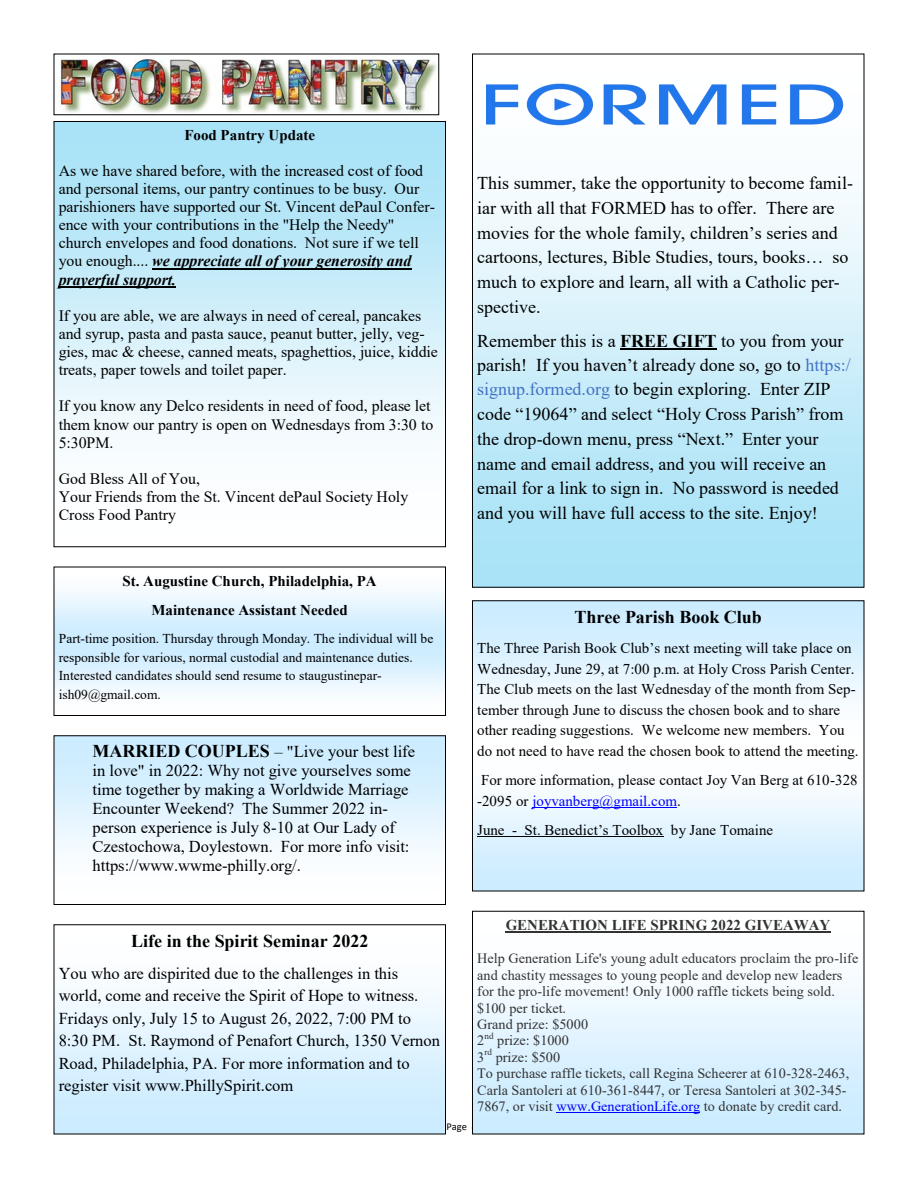
<style>
.page{position:relative;width:918px;height:1188px;background:#fff}
.page>*{position:absolute;margin:0;border:0;box-sizing:border-box;transform-origin:0 0}
.t1{font:18px/24.6px "Times New Roman";color:#000}
.t2{font:700 18px "Times New Roman";color:#000}
.t3{font:16.5px/18.9px "Times New Roman";color:#000}
.t4{font:15.9px/18.1px "Times New Roman";color:#000}
.t5{font:15px/20.5px "Times New Roman";color:#000}
.t6{font:700 15px "Times New Roman";color:#000}
.t7{font:700 15px "Times New Roman";color:#333}
.t8{font:14.25px/16.4px "Times New Roman";color:#333}
.t9{font:13.5px/18.5px "Times New Roman";color:#000}
.t10{font:10.5px "Calibri";color:#000}
.s1{font-weight:700;font-style:italic}
.s2{font-weight:700;font-size:18px}
.s3{font-weight:700}
.s4{color:#4472c4}
.s5{color:#00f}
</style>
<div class="page">
<img style="left:59px;top:57px;width:377px;height:56px">
<div style="left:54px;top:122px;width:392px;height:425px;background:linear-gradient(to bottom,#a2e0f5,#fff)"></div>
<hr style="left:152px;top:268px;width:259px;height:2px;background:#000">
<hr style="left:59px;top:287px;width:117px;height:1px;background:#000">
<div style="left:472px;top:54px;width:392px;height:533px;background:linear-gradient(to bottom,#fff,#a3e0f6)"></div>
<hr style="left:620px;top:349px;width:97px;height:1px;background:#000">
<img style="left:486px;top:68px;width:358px;height:74px">
<svg style="left:56px;top:592px;width:388px;height:101px;background:#dcf1ff"></svg>
<div style="left:54px;top:567px;width:392px;height:149px;border:1px solid #000"></div>
<svg style="left:474px;top:602px;width:388px;height:287px"></svg>
<hr style="left:532px;top:807px;width:145px;height:1px;background:#00f">
<hr style="left:477px;top:837px;width:186px;height:1px;background:#000">
<div style="left:54px;top:736px;width:392px;height:168px;background:linear-gradient(to bottom,#c7eaff,#fff)"></div>
<div style="left:54px;top:735px;width:392px;height:170px;border:1px solid #000"></div>
<div style="left:472px;top:911px;width:392px;height:223px;background:linear-gradient(to bottom,#fffcfa,#caedff)"></div>
<hr style="left:506px;top:932px;width:325px;height:1px;background:#333">
<hr style="left:557px;top:1113px;width:143px;height:1px;background:#00f">
<div style="left:54px;top:925px;width:392px;height:209px;background:linear-gradient(to bottom,#fff,#c8eaff)"></div>
<p class="t6" style="left:184px;top:127px;width:132px">Food Pantry Update</p>
<p class="t4" style="left:59px;top:161px;width:378px">As we have shared before, with the increased cost of food and personal items, our pantry continues to be busy. Our parishioners have supported our St. Vincent dePaul Confer&shy;ence with your contributions in the "Help the Needy" church envelopes and food donations. Not sure if we tell you enough.... <span class="s1">we appreciate all of your generosity and prayerful support.</span></p>
<p class="t4" style="left:59px;top:306px;width:381px">If you are able, we are always in need of cereal, pancakes and syrup, pasta and pasta sauce, peanut butter, jelly, veg&shy;gies, mac &amp; cheese, canned meats, spaghettios, juice, kiddie treats, paper towels and toilet paper.</p>
<p class="t4" style="left:59px;top:397px;width:376px">If you know any Delco residents in need of food, please let them know our pantry is open on Wednesdays from 3:30 to<br>5:30PM.</p>
<p class="t4" style="left:59px;top:469px;width:143px">God Bless All of You,</p>
<p class="t4" style="left:59px;top:487px;width:351px">Your Friends from the St. Vincent dePaul Society Holy<br>Cross Food Pantry</p>
<p class="t6" style="left:122px;top:573px;width:256px">St. Augustine Church, Philadelphia, PA</p>
<p class="t6" style="left:151px;top:602px;width:198px">Maintenance Assistant Needed</p>
<p class="t9" style="left:59px;top:630px;width:376px">Part-time position. Thursday through Monday. The individual will be responsible for various, normal custodial and maintenance duties.<br>Interested candidates should send resume to staugustinepar&shy;ish09@gmail.com.</p>
<p class="t3" style="left:93px;top:742px;width:324px"><span class="s2">MARRIED COUPLES</span> – "Live your best life in love" in 2022: Why not give yourselves some time together by making a Worldwide Marriage Encounter Weekend? The Summer 2022 in&shy;person experience is July 8-10 at Our Lady of Czestochowa, Doylestown. For more info visit: https://www.wwme-philly.org/.</p>
<p class="t2" style="left:131px;top:931px;width:239px">Life in the Spirit Seminar 2022</p>
<p class="t3" style="left:59px;top:962px;width:383px;line-height:22.5px">You who are dispirited due to the challenges in this world, come and receive the Spirit of Hope to witness.<br>Fridays only, July 15 to August 26, 2022, 7:00 PM to 8:30 PM. St. Raymond of Penafort Church, 1350 Vernon Road, Philadelphia, PA. For more information and to register visit www.PhillySpirit.com</p>
<p class="t1" style="left:477px;top:171px;width:377px">This summer, take the opportunity to become famil&shy;iar with all that FORMED has to offer. There are movies for the whole family, children’s series and cartoons, lectures, Bible Studies, tours, books… so much to explore and learn, all with a Catholic per&shy;spective.</p>
<p class="t1" style="left:477px;top:328px;width:375px">Remember this is a <span class="s3">FREE GIFT</span> to you from your parish! If you haven’t already done so, go to <span class="s4">https:/ signup.formed.org</span> to begin exploring. Enter ZIP code “19064” and select “Holy Cross Parish” from the drop-down menu, press “Next.” Enter your name and email address, and you will receive an email for a link to sign in. No password is needed and you will have full access to the site. Enjoy!</p>
<p class="t2" style="left:574px;top:607px;width:189px">Three Parish Book Club</p>
<p class="t5" style="left:477px;top:638px;width:383px">The Three Parish Book Club’s next meeting will take place on Wednesday, June 29, at 7:00 p.m. at Holy Cross Parish Center.<br>The Club meets on the last Wednesday of the month from Sep&shy;tember through June to discuss the chosen book and to share other reading suggestions. We welcome new members. You do not need to have read the chosen book to attend the meeting.</p>
<p class="t5" style="left:477px;top:770px;width:382px">For more information, please contact Joy Van Berg at 610-328 -2095 or <span class="s5">joyvanberg@gmail.com</span>.</p>
<p class="t5" style="left:477px;top:820px;width:298px">June - St. Benedict’s Toolbox by Jane Tomaine</p>
<p class="t7" style="left:506px;top:917px;width:326px">GENERATION LIFE SPRING 2022 GIVEAWAY</p>
<p class="t8" style="left:477px;top:950px;width:383px">Help Generation Life's young adult educators proclaim the pro-life and chastity messages to young people and develop new leaders for the pro-life movement! Only 1000 raffle tickets being sold. $100 per ticket.</p>
<p class="t8" style="left:477px;top:1016px;width:112px">Grand prize: $5000</p>
<p class="t8" style="left:477px;top:1032px;width:93px">2<sup>nd</sup> prize: $1000</p>
<p class="t8" style="left:477px;top:1049px;width:85px">3<sup>rd</sup> prize: $500</p>
<p class="t8" style="left:477px;top:1065px;width:374px">To purchase raffle tickets, call Regina Scheerer at 610-328-2463,<br>Carla Santoleri at 610-361-8447, or Teresa Santoleri at 302-345-<br>7867, or visit <span class="s5">www.GenerationLife.org</span> to donate by credit card.</p>
<p class="t10" style="left:446px;top:1122px;width:32px">Page 4</p>
</div>
